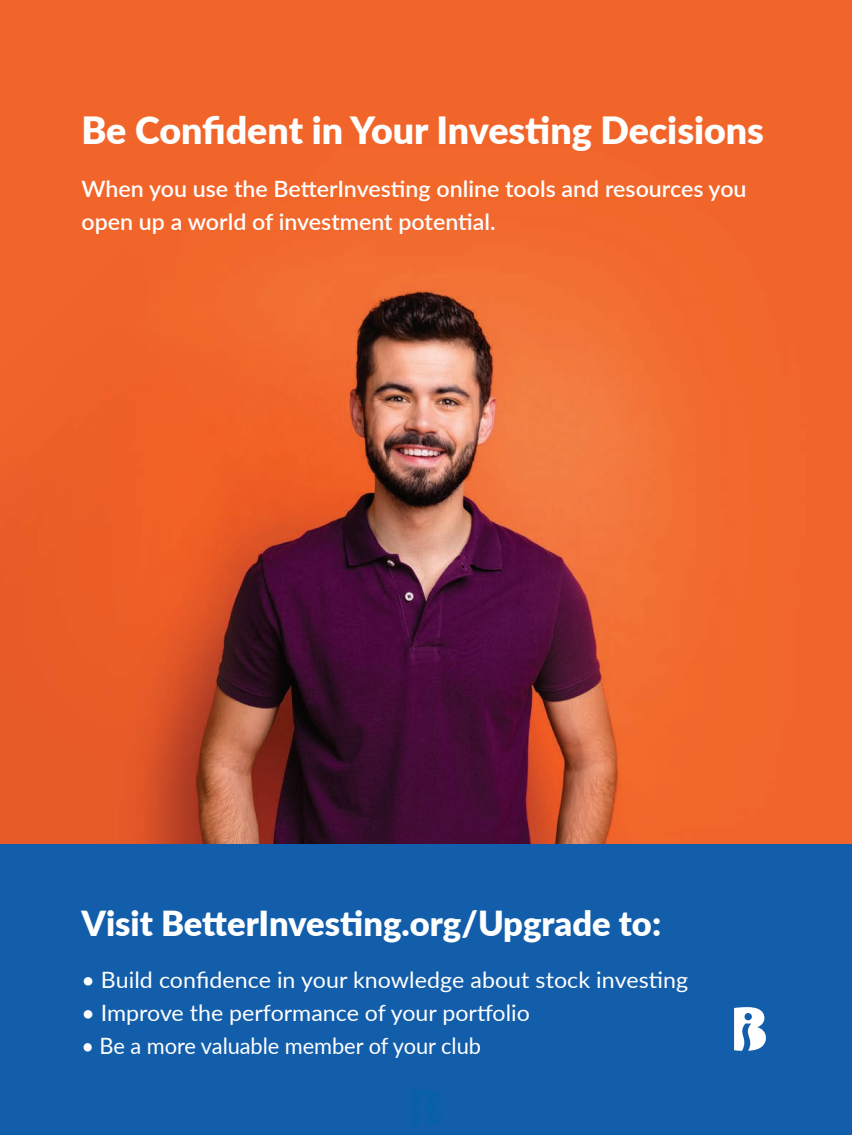
<style>
.page{position:relative;width:852px;height:1135px;background:#fff}
.page>*{position:absolute;margin:0;border:0;box-sizing:border-box;transform-origin:0 0}
.t1{font:900 37.5px "Lato";color:#fff}
.t2{font:900 34.5px "Lato";color:#fff}
.t3{font:22.5px "Lato";color:#fff}
.t4{font:600 22.5px/33px "Lato";color:#fff}
</style>
<div class="page">
<img style="left:0;top:0;width:851px;height:844px">
<div style="left:0;top:844px;width:851px;height:291px;background:#135eab"></div>
<svg style="left:734px;top:1007px;width:31px;height:44px"></svg>
<h1 class="t1" style="left:81px;top:102px;width:683px">Be Confident in Your Investing Decisions</h1>
<p class="t4" style="left:81px;top:171px;width:666px">When you use the BetterInvesting online tools and resources you open up a world of investment potential.</p>
<h2 class="t2" style="left:81px;top:898px;width:581px">Visit BetterInvesting.org/Upgrade to:</h2>
<p class="t3" style="left:81px;top:963px;width:608px">• Build confidence in your knowledge about stock investing</p>
<p class="t3" style="left:81px;top:996px;width:450px">• Improve the performance of your portfolio</p>
<p class="t3" style="left:81px;top:1029px;width:401px">• Be a more valuable member of your club</p>
</div>
